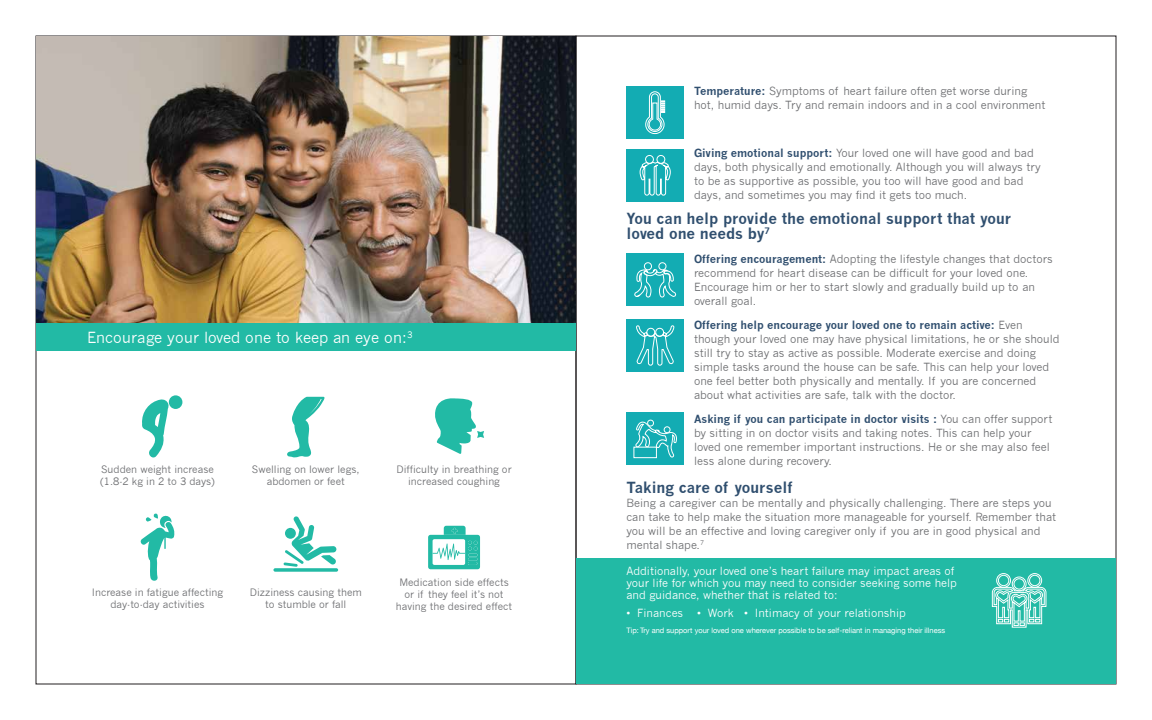
<style>
.page{position:relative;width:1152px;height:720px;background:#fff}
.page>*{position:absolute;margin:0;border:0;box-sizing:border-box;transform-origin:0 0}
.t1{font:700 15px/15px "News Gothic";color:#304f6f}
.t2{font:15px "News Gothic";letter-spacing:-.005em;color:#fff}
.t3{font:11px/14px "News Gothic";color:#6d6e71}
.t4{font:11px/12px "News Gothic";color:#fff}
.t5{font:10px/12px "News Gothic";color:#6d6e71;text-align:center}
.t6{font:7.5px "Helvetica Neue CE";color:#fff}
.s1{font-weight:700;color:#304f6f}
</style>
<div class="page">
<img style="left:36px;top:36px;width:540px;height:288px">
<div style="left:36px;top:324px;width:540px;height:27px;background:#22baa5"></div>
<svg style="left:140px;top:513px;width:35px;height:68px"></svg>
<svg style="left:273px;top:568px;width:65px;height:4px"></svg>
<svg style="left:284px;top:516px;width:52px;height:51px"></svg>
<svg style="left:142px;top:399px;width:27px;height:59px"></svg>
<div style="left:169px;top:395px;width:13px;height:14px;background:#22baa5;border-radius:50%"></div>
<svg style="left:435px;top:398px;width:49px;height:56px"></svg>
<svg style="left:287px;top:397px;width:38px;height:60px"></svg>
<svg style="left:428px;top:526px;width:52px;height:43px"></svg>
<div style="left:576px;top:558px;width:540px;height:125px;background:#22baa5"></div>
<svg style="left:992px;top:573px;width:54px;height:55px"></svg>
<div style="left:626px;top:86px;width:58px;height:53px;background:#13acb3"></div>
<div style="left:626px;top:149px;width:58px;height:53px;background:#13acb3"></div>
<svg style="left:645px;top:91px;width:20px;height:43px"></svg>
<svg style="left:640px;top:155px;width:31px;height:41px"></svg>
<div style="left:626px;top:254px;width:58px;height:52px;background:#13acb3"></div>
<svg style="left:634px;top:262px;width:43px;height:36px"></svg>
<div style="left:626px;top:319px;width:58px;height:53px;background:#13acb3"></div>
<svg style="left:636px;top:325px;width:39px;height:41px"></svg>
<div style="left:626px;top:413px;width:58px;height:52px;background:#13acb3"></div>
<svg style="left:635px;top:420px;width:42px;height:38px"></svg>
<div style="left:634px;top:447px;width:23px;height:11px;border:1px solid #fff"></div>
<h1 class="t2" style="left:87px;top:329px;width:327px">Encourage your loved one to keep an eye on:<sup>3</sup></h1>
<p class="t5" style="left:100px;top:463px;width:116px;text-align:left">Sudden weight increase (1.8-2 kg in 2 to 3 days)</p>
<p class="t5" style="left:252px;top:463px;width:109px">Swelling on lower legs, abdomen or feet</p>
<p class="t5" style="left:396px;top:463px;width:117px">Difficulty in breathing or increased coughing</p>
<p class="t5" style="left:92px;top:587px;width:133px">Increase in fatigue affecting day-to-day activities</p>
<p class="t5" style="left:250px;top:587px;width:113px">Dizziness causing them to stumble or fall</p>
<p class="t5" style="left:396px;top:577px;width:118px">Medication side effects or if they feel it’s not having the desired effect</p>
<p class="t3" style="left:694px;top:84px;width:353px"><span class="s1">Temperature:</span> Symptoms of heart failure often get worse during hot, humid days. Try and remain indoors and in a cool environment</p>
<p class="t3" style="left:694px;top:146px;width:348px"><span class="s1">Giving emotional support:</span> Your loved one will have good and bad days, both physically and emotionally. Although you will always try to be as supportive as possible, you too will have good and bad days, and sometimes you may find it gets too much.</p>
<h1 class="t1" style="left:626px;top:211px;width:386px">You can help provide the emotional support that your loved one needs by<sup>7</sup></h1>
<p class="t3" style="left:694px;top:252px;width:360px"><span class="s1">Offering encouragement:</span> Adopting the lifestyle changes that doctors recommend for heart disease can be difficult for your loved one.<br>Encourage him or her to start slowly and gradually build up to an overall goal.</p>
<p class="t3" style="left:694px;top:318px;width:367px"><span class="s1">Offering help encourage your loved one to remain active:</span> Even though your loved one may have physical limitations, he or she should still try to stay as active as possible. Moderate exercise and doing simple tasks around the house can be safe. This can help your loved one feel better both physically and mentally. If you are concerned about what activities are safe, talk with the doctor.</p>
<p class="t3" style="left:694px;top:412px;width:360px"><span class="s1">Asking if you can participate in doctor visits :</span> You can offer support by sitting in on doctor visits and taking notes. This can help your loved one remember important instructions. He or she may also feel less alone during recovery.</p>
<h1 class="t1" style="left:626px;top:480px;width:168px">Taking care of yourself</h1>
<p class="t3" style="left:626px;top:496px;width:431px">Being a caregiver can be mentally and physically challenging. There are steps you can take to help make the situation more manageable for yourself. Remember that you will be an effective and loving caregiver only if you are in good physical and mental shape.<sup>7</sup></p>
<p class="t4" style="left:626px;top:565px;width:332px">Additionally, your loved one’s heart failure may impact areas of your life for which you may need to consider seeking some help and guidance, whether that is related to:</p>
<p class="t4" style="left:626px;top:607px;width:58px">• Finances</p>
<p class="t4" style="left:697px;top:607px;width:210px">• Work • Intimacy of your relationship</p>
<p class="t6" style="left:626px;top:626px;width:320px">Tip: Try and support your loved one wherever possible to be self-reliant in managing their illness</p>
</div>
